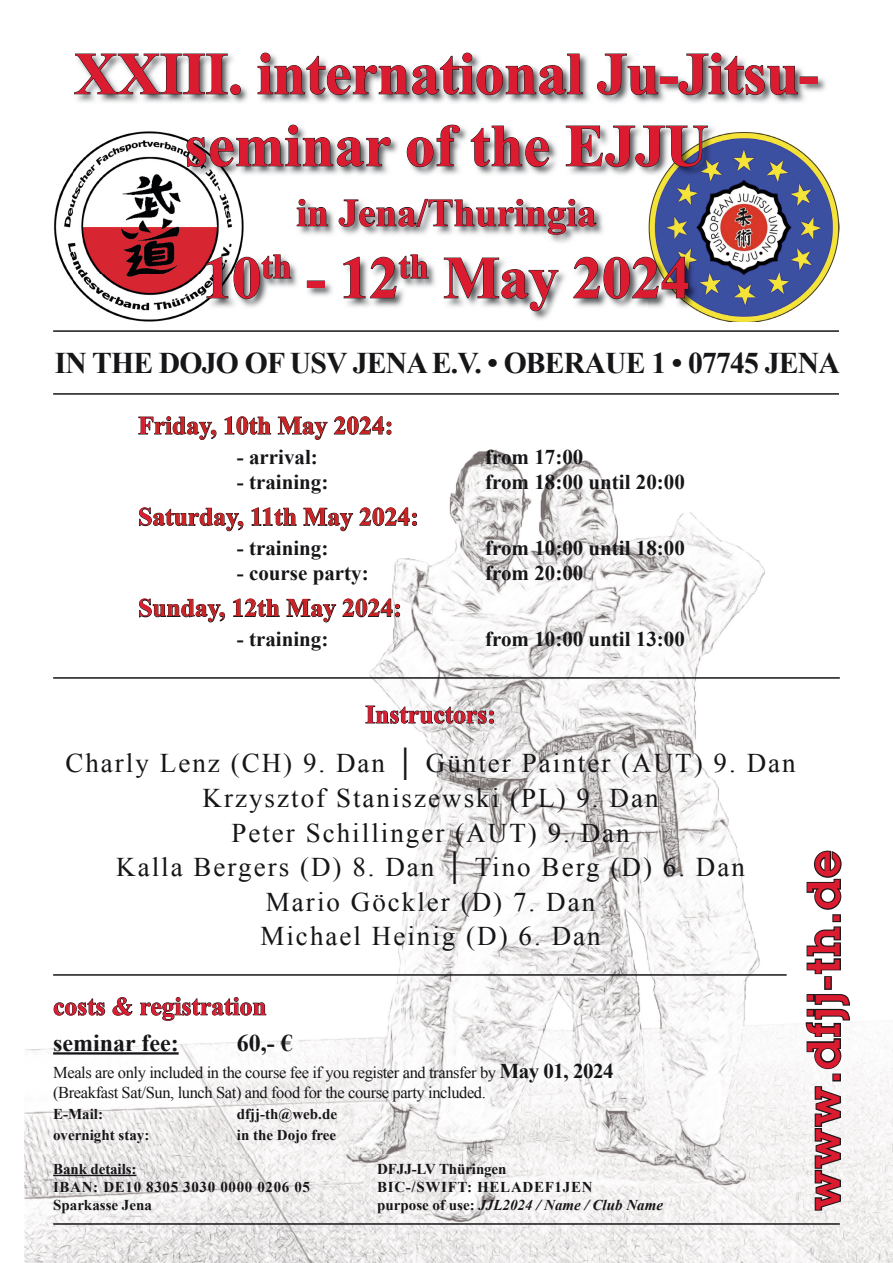
<style>
.page{position:relative;width:893px;height:1263px;background:#fff}
.page>*{position:absolute;margin:0;border:0;box-sizing:border-box;transform-origin:0 0}
.t1{font:700 60px/72px "Times New Roman";letter-spacing:-.01em;color:#db1c30;text-align:center}
.t2{font:600 45px "Lubalin Graph LT";letter-spacing:.05em;color:#db1c30}
.t3{font:700 39px "Times New Roman";color:#db1c30}
.t4{font:700 30px "Times New Roman";letter-spacing:-.03em;color:#161518}
.t5{font:27px/34.5px "Times New Roman";letter-spacing:.075em;color:#161518;text-align:center}
.t6{font:700 25.5px "Times New Roman";color:#cc2224}
.t7{font:700 25.5px "Times New Roman";color:#db1c30}
.t8{font:700 24px "Times New Roman";color:#161518}
.t9{font:700 21px "Times New Roman";color:#161518}
.t10{font:16.5px/19.8px "Times New Roman";letter-spacing:-.025em;color:#161518}
.t11{font:700 15px "Times New Roman";color:#161518}
.t12{font:700 15px "Times New Roman";letter-spacing:.045em;color:#161518}
.t13{font:italic 700 15px "Times New Roman";color:#161518}
.s1{color:#db1c30}
.s2{font-weight:700;font-size:21px}
.s3{font-style:normal}
</style>
<div class="page">
<img style="left:24px;top:416px;width:869px;height:847px">
<img style="left:54px;top:153px;width:173px;height:169px">
<img style="left:75px;top:52px;width:751px;height:101px">
<img style="left:227px;top:152px;width:421px;height:168px">
<img style="left:724px;top:321px;width:39px;height:1px">
<img style="left:648px;top:132px;width:191px;height:189px">
<svg style="left:74px;top:54px;width:167px;height:41px"></svg>
<svg style="left:257px;top:53px;width:326px;height:42px"></svg>
<svg style="left:597px;top:54px;width:61px;height:41px"></svg>
<svg style="left:678px;top:53px;width:120px;height:42px"></svg>
<svg style="left:186px;top:125px;width:205px;height:42px"></svg>
<svg style="left:407px;top:125px;width:53px;height:42px"></svg>
<svg style="left:471px;top:126px;width:78px;height:41px"></svg>
<svg style="left:566px;top:126px;width:142px;height:41px"></svg>
<svg style="left:297px;top:199px;width:31px;height:27px"></svg>
<svg style="left:339px;top:199px;width:258px;height:36px"></svg>
<svg style="left:206px;top:254px;width:85px;height:45px"></svg>
<svg style="left:343px;top:254px;width:86px;height:44px"></svg>
<svg style="left:444px;top:257px;width:114px;height:54px"></svg>
<svg style="left:573px;top:257px;width:116px;height:42px;background:#999a9a"></svg>
<svg style="left:138px;top:416px;width:79px;height:24px"></svg>
<svg style="left:224px;top:416px;width:47px;height:19px"></svg>
<svg style="left:278px;top:416px;width:50px;height:24px"></svg>
<svg style="left:334px;top:416px;width:58px;height:19px"></svg>
<svg style="left:139px;top:507px;width:105px;height:25px"></svg>
<svg style="left:251px;top:507px;width:46px;height:19px"></svg>
<svg style="left:303px;top:506px;width:50px;height:26px"></svg>
<svg style="left:359px;top:507px;width:58px;height:19px"></svg>
<svg style="left:139px;top:598px;width:86px;height:25px"></svg>
<svg style="left:232px;top:598px;width:48px;height:19px"></svg>
<svg style="left:286px;top:597px;width:50px;height:26px"></svg>
<svg style="left:342px;top:598px;width:58px;height:20px"></svg>
<svg style="left:813px;top:1085px;width:29px;height:127px"></svg>
<div style="left:832px;top:1073px;width:9px;height:8px;border:2px solid #161518"></div>
<svg style="left:805px;top:993px;width:46px;height:77px"></svg>
<div style="left:824px;top:976px;width:8px;height:14px;border:2px solid #161518"></div>
<svg style="left:805px;top:925px;width:37px;height:50px"></svg>
<div style="left:832px;top:914px;width:9px;height:8px;border:2px solid #161518"></div>
<svg style="left:805px;top:849px;width:38px;height:62px"></svg>
<hr style="left:53px;top:393px;width:786px;height:2px;background:#161518">
<hr style="left:53px;top:1223px;width:787px;height:2px;background:#161518">
<hr style="left:53px;top:330px;width:786px;height:2px;background:#161518">
<hr style="left:53px;top:677px;width:787px;height:2px;background:#161518">
<hr style="left:53px;top:1052px;width:126px;height:2px;background:#161518">
<svg style="left:53px;top:988px;width:52px;height:28px"></svg>
<svg style="left:112px;top:997px;width:21px;height:19px"></svg>
<svg style="left:140px;top:997px;width:127px;height:24px"></svg>
<hr style="left:53px;top:974px;width:734px;height:2px;background:#161518">
<svg style="left:365px;top:701px;width:129px;height:23px"></svg>
<hr style="left:53px;top:1175px;width:83px;height:1px;background:#161518">
<h1 class="t1" style="left:74px;top:36px;width:746px">XXIII. international Ju-Jitsu&shy;seminar of the EJJU</h1>
<h3 class="t3" style="left:296px;top:186px;width:302px">in Jena/Thuringia</h3>
<h1 class="t1" style="left:202px;top:240px;width:490px">10<sup>th</sup> - 12<sup>th</sup> May 2024</h1>
<p class="t4" style="left:55px;top:342px;width:787px">IN THE DOJO OF USV JENA E.V. • OBERAUE 1 • 07745 JENA</p>
<p class="t6" style="left:138px;top:408px;width:256px"><span class="s1">F</span>riday, 10th May 2024:</p>
<p class="t9" style="left:237px;top:442px;width:83px">- arrival:</p>
<p class="t9" style="left:485px;top:442px;width:100px">from 17:00</p>
<p class="t9" style="left:237px;top:468px;width:93px">- training:</p>
<p class="t9" style="left:485px;top:468px;width:201px">from 18:00 until 20:00</p>
<p class="t6" style="left:138px;top:499px;width:282px"><span class="s1">S</span>aturday, 11th May 2024:</p>
<p class="t9" style="left:237px;top:534px;width:93px">- training:</p>
<p class="t9" style="left:485px;top:534px;width:201px">from 10:00 until 18:00</p>
<p class="t9" style="left:237px;top:559px;width:133px">- course party:</p>
<p class="t9" style="left:485px;top:559px;width:100px">from 20:00</p>
<p class="t6" style="left:138px;top:590px;width:265px"><span class="s1">S</span>unday, 12th May 2024:</p>
<p class="t9" style="left:237px;top:625px;width:93px">- training:</p>
<p class="t9" style="left:485px;top:625px;width:201px">from 10:00 until 13:00</p>
<p class="t7" style="left:365px;top:697px;width:132px">Instructors:</p>
<p class="t5" style="left:65px;top:746px;width:732px">Charly Lenz (CH) 9. Dan │ Günter Painter (AUT) 9. Dan Krzysztof Staniszewski (PL) 9. Dan<br>Peter Schillinger (AUT) 9. Dan<br>Kalla Bergers (D) 8. Dan │ Tino Berg (D) 6. Dan<br>Mario Göckler (D) 7. Dan<br>Michael Heinig (D) 6. Dan</p>
<p class="t7" style="left:53px;top:989px;width:215px">costs &amp; registration</p>
<p class="t8" style="left:53px;top:1026px;width:127px">seminar fee:</p>
<p class="t8" style="left:237px;top:1026px;width:57px">60,- €</p>
<p class="t10" style="left:53px;top:1062px;width:562px">Meals are only included in the course fee if you register and transfer by <span class="s2">May 01, 2024 </span>(Breakfast Sat/Sun, lunch Sat) and food for the course party included.</p>
<p class="t11" style="left:53px;top:1103px;width:51px">E-Mail:</p>
<p class="t11" style="left:237px;top:1103px;width:102px">dfjj-th@web.de</p>
<p class="t11" style="left:53px;top:1124px;width:98px">overnight stay:</p>
<p class="t11" style="left:237px;top:1124px;width:101px">in the Dojo free</p>
<p class="t11" style="left:53px;top:1158px;width:85px">Bank details:</p>
<p class="t11" style="left:377px;top:1158px;width:131px">DFJJ-LV Thüringen</p>
<p class="t12" style="left:53px;top:1176px;width:258px">IBAN: DE10 8305 3030 0000 0206 05</p>
<p class="t12" style="left:377px;top:1176px;width:217px">BIC-/SWIFT: HELADEF1JEN</p>
<p class="t11" style="left:53px;top:1194px;width:100px">Sparkasse Jena</p>
<p class="t13" style="left:377px;top:1194px;width:287px"><span class="s3">purpose of use:</span> JJL2024 / Name / Club Name</p>
<h2 class="t2" style="left:794px;top:1210px;width:360px;rotate:-90deg">www.dfjj-th.de</h2>
</div>
